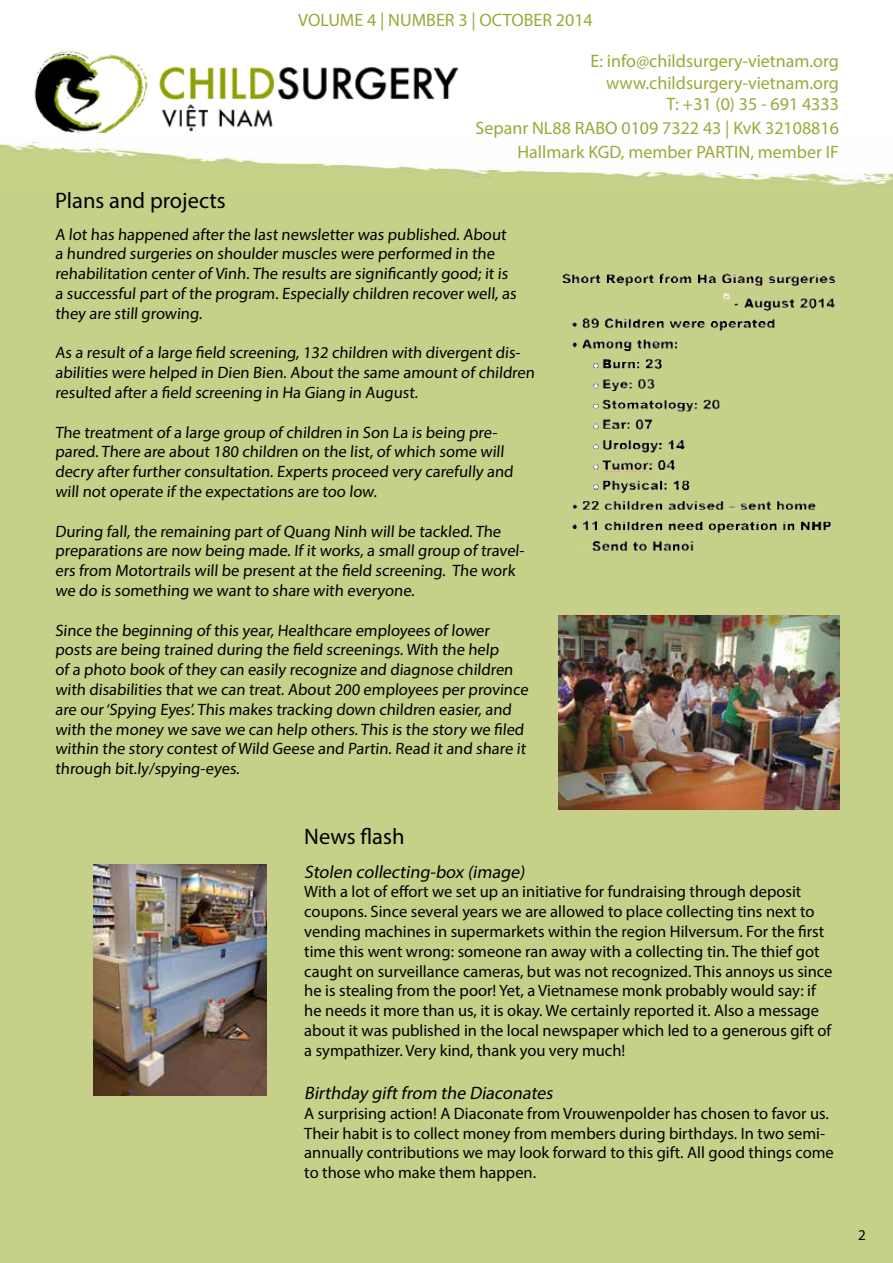
<style>
.page{position:relative;width:893px;height:1263px;background:#fff}
.page>*{position:absolute;margin:0;border:0;box-sizing:border-box;transform-origin:0 0}
.t1{font:22.5px "Myriad Pro";color:#000101}
.t2{font:18px/21.6px "Myriad Pro";color:#9ea73a;text-align:right}
.t3{font:italic 18px "Myriad Pro";color:#000101}
.t4{font:16.5px/19.8px "Myriad Pro";color:#000101}
.t5{font:15px "Myriad Pro";color:#000101}
</style>
<div class="page">
<div style="left:0;top:191px;width:893px;height:1072px;background:#c6d088"></div>
<img style="left:34px;top:50px;width:425px;height:83px">
<img style="left:0;top:142px;width:893px;height:49px">
<img style="left:93px;top:864px;width:173px;height:231px">
<img style="left:558px;top:615px;width:281px;height:194px">
<img style="left:562px;top:272px;width:274px;height:280px">
<p class="t2" style="left:298px;top:9px;width:296px">VOLUME 4 | NUMBER 3 | OCTOBER 2014</p>
<h1 class="t1" style="left:55px;top:187px;width:172px">Plans and projects</h1>
<p class="t2" style="left:590px;top:50px;width:250px">E: info@childsurgery-vietnam.org www.childsurgery-vietnam.org<br>T: +31 (0) 35 - 691 4333</p>
<p class="t2" style="left:475px;top:116px;width:365px;line-height:24px">Sepanr NL88 RABO 0109 7322 43 | KvK 32108816<br>Hallmark KGD, member PARTIN, member IF</p>
<p class="t4" style="left:55px;top:224px;width:464px">A lot has happened after the last newsletter was published. About a hundred surgeries on shoulder muscles were performed in the rehabilitation center of Vinh. The results are significantly good; it is a successful part of the program. Especially children recover well, as they are still growing.</p>
<p class="t4" style="left:55px;top:343px;width:483px">As a result of a large field screening, 132 children with divergent dis&shy;abilities were helped in Dien Bien. About the same amount of children resulted after a field screening in Ha Giang in August.</p>
<p class="t4" style="left:55px;top:422px;width:461px">The treatment of a large group of children in Son La is being pre&shy;pared. There are about 180 children on the list, of which some will decry after further consultation. Experts proceed very carefully and will not operate if the expectations are too low.</p>
<p class="t4" style="left:55px;top:521px;width:472px">During fall, the remaining part of Quang Ninh will be tackled. The preparations are now being made. If it works, a small group of travel&shy;ers from Motortrails will be present at the field screening. The work we do is something we want to share with everyone.</p>
<p class="t4" style="left:55px;top:620px;width:477px">Since the beginning of this year, Healthcare employees of lower posts are being trained during the field screenings. With the help<br>of a photo book of they can easily recognize and diagnose children with disabilities that we can treat. About 200 employees per province are our ‘Spying Eyes’. This makes tracking down children easier, and with the money we save we can help others. This is the story we filed within the story contest of Wild Geese and Partin. Read it and share it through bit.ly/spying-eyes.</p>
<h1 class="t1" style="left:304px;top:823px;width:102px">News flash</h1>
<p class="t3" style="left:304px;top:860px;width:225px">Stolen collecting-box (image)</p>
<p class="t4" style="left:304px;top:882px;width:530px">With a lot of effort we set up an initiative for fundraising through deposit coupons. Since several years we are allowed to place collecting tins next to vending machines in supermarkets within the region Hilversum. For the first time this went wrong: someone ran away with a collecting tin. The thief got caught on surveillance cameras, but was not recognized. This annoys us since he is stealing from the poor! Yet, a Vietnamese monk probably would say: if he needs it more than us, it is okay. We certainly reported it. Also a message about it was published in the local newspaper which led to a generous gift of a sympathizer. Very kind, thank you very much!</p>
<p class="t3" style="left:304px;top:1082px;width:254px">Birthday giftfrom the Diaconates</p>
<p class="t4" style="left:304px;top:1103px;width:531px">A surprising action! A Diaconate from Vrouwenpolder has chosen to favor us.<br>Their habit is to collect money from members during birthdays. In two semi&shy;annually contributions we may look forward to this gift. All good things come to those who make them happen.</p>
<p class="t5" style="left:858px;top:1226px;width:9px">2</p>
</div>
